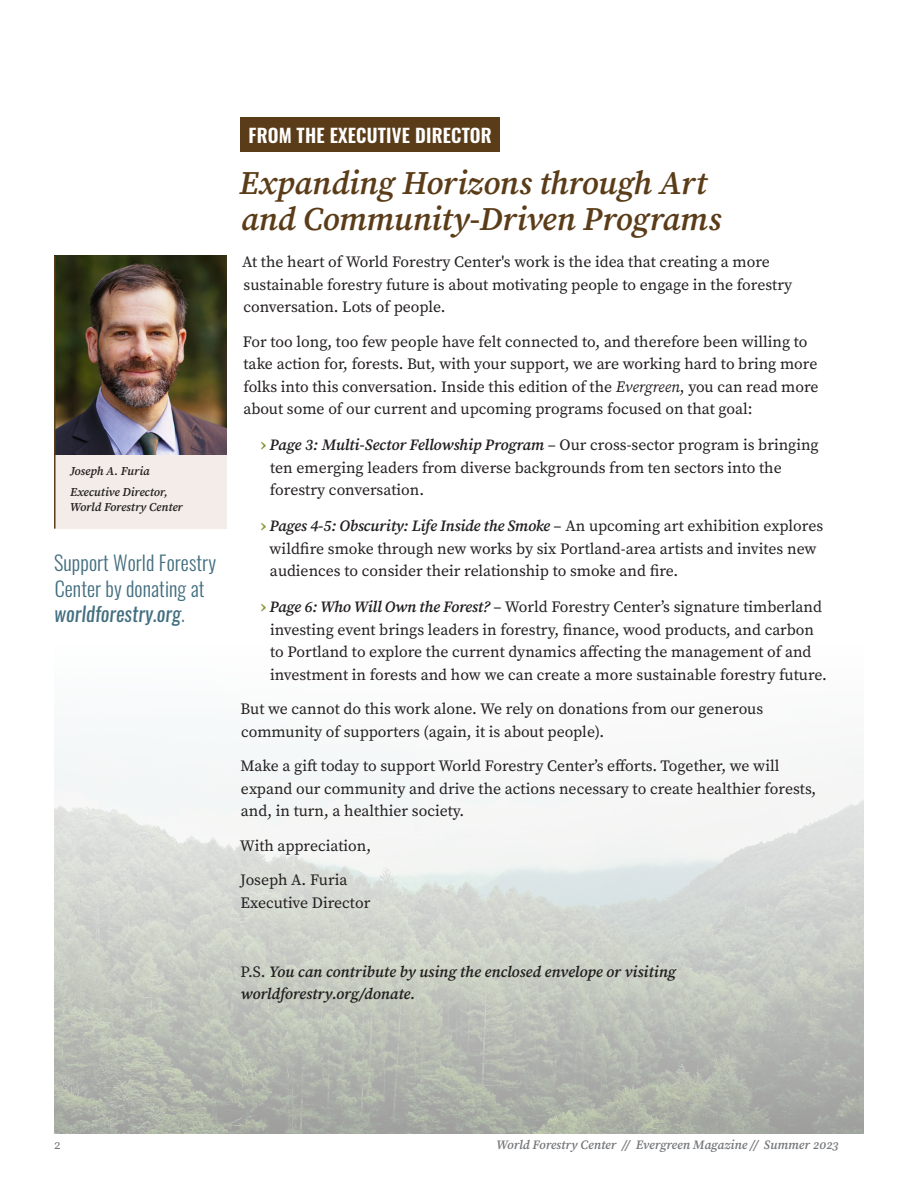
<style>
.page{position:relative;width:918px;height:1188px;background:#fff}
.page>*{position:absolute;margin:0;border:0;box-sizing:border-box;transform-origin:0 0}
.Head_2{font:italic 600 33px/36px "Source Serif Pro";letter-spacing:-.01em;color:#5b3c18}
.body_12_18{font:300 20.25px/25.5px "Oswald";letter-spacing:.005em;color:#426e7f}
.Section_Label{font:600 18.75px "Oswald";letter-spacing:.01em;color:#fff}
.body_10_5_16{font:15.75px/22.5px "Source Serif Pro";color:#231f20}
.body_10_5_16-2{font:italic 600 15.75px/22.5px "Source Serif Pro";color:#231f20}
.t1{font:italic 600 12.75px "Source Serif Pro";color:#76787b}
.t2{font:12.75px "Source Serif Pro";color:#76787b}
.t3{font:italic 600 12px/15px "Source Serif Pro";color:#231f20}
.s1{font-weight:400;font-style:italic}
.s2{font-style:italic}
.s3{font-weight:700;font-size:17.25px;color:#889537}
.s4{font-weight:600;font-style:italic}
.s5{font-weight:400;font-style:normal}
</style>
<div class="page">
<div style="left:240px;top:117px;width:260px;height:35px;background:#5b3c18"></div>
<div style="left:55px;top:454px;width:171px;height:75px;background:#f3ece8"></div>
<img style="left:56px;top:256px;width:170px;height:198px">
<hr style="left:54px;top:256px;width:2px;height:273px;background:#5b3c18">
<img style="left:54px;top:743px;width:810px;height:391px">
<p class="t3" style="left:70px;top:464px;width:81px">Joseph A. Furia</p>
<p class="t3" style="left:70px;top:485px;width:114px">Executive Director,<br>World Forestry Center</p>
<p class="body_12_18" style="left:54px;top:548px;width:164px">Support World Forestry<br>Center by donating at <span class="s1">worldforestry.org</span>.</p>
<p class="Section_Label" style="left:249px;top:118px;width:245px">FROM THE EXECUTIVE DIRECTOR</p>
<p class="Head_2" style="left:239px;top:166px;width:483px">Expanding Horizons through Art and Community-Driven Programs</p>
<p class="body_10_5_16" style="left:242px;top:251px;width:552px">At the heart of World Forestry Center's work is the idea that creating a more sustainable forestry future is about motivating people to engage in the forestry conversation. Lots of people.</p>
<p class="body_10_5_16" style="left:243px;top:330px;width:577px">For too long, too few people have felt connected to, and therefore been willing to take action for, forests. But, with your support, we are working hard to bring more folks into this conversation. Inside this edition of the <span class="s2">Evergreen</span>, you can read more about some of our current and upcoming programs focused on that goal:</p>
<p class="body_10_5_16" style="left:270px;top:434px;width:550px;text-indent:-10px"><span class="s3">›</span> <span class="s4">Page 3: Multi-Sector Fellowship Program</span> – Our cross-sector program is bringing ten emerging leaders from diverse backgrounds from ten sectors into the forestry conversation.</p>
<p class="body_10_5_16" style="left:270px;top:515px;width:555px;text-indent:-9px"><span class="s3">›</span> <span class="s4">Pages 4-5: Obscurity: Life Inside the Smoke</span> – An upcoming art exhibition explores wildfire smoke through new works by six Portland-area artists and invites new audiences to consider their relationship to smoke and fire.</p>
<p class="body_10_5_16" style="left:270px;top:596px;width:558px;text-indent:-10px"><span class="s3">›</span> <span class="s4">Page 6: Who Will Own the Forest?</span> – World Forestry Center’s signature timberland investing event brings leaders in forestry, finance, wood products, and carbon to Portland to explore the current dynamics affecting the management of and investment in forests and how we can create a more sustainable forestry future.</p>
<p class="body_10_5_16" style="left:241px;top:698px;width:524px">But we cannot do this work alone. We rely on donations from our generous community of supporters (again, it is about people).</p>
<p class="body_10_5_16" style="left:241px;top:755px;width:577px">Make a gift today to support World Forestry Center’s efforts. Together, we will expand our community and drive the actions necessary to create healthier forests, and, in turn, a healthier society.</p>
<p class="body_10_5_16" style="left:240px;top:834px;width:133px">With appreciation,</p>
<p class="body_10_5_16" style="left:240px;top:869px;width:132px">Joseph A. Furia<br>Executive Director</p>
<p class="body_10_5_16-2" style="left:240px;top:961px;width:437px"><span class="s5">P.S.</span> You can contribute by using the enclosed envelope or visiting worldforestry.org/donate.</p>
<p class="t2" style="left:54px;top:1137px;width:8px">2</p>
<p class="t1" style="left:497px;top:1137px;width:343px">World Forestry Center // Evergreen Magazine // Summer 2023</p>
</div>
